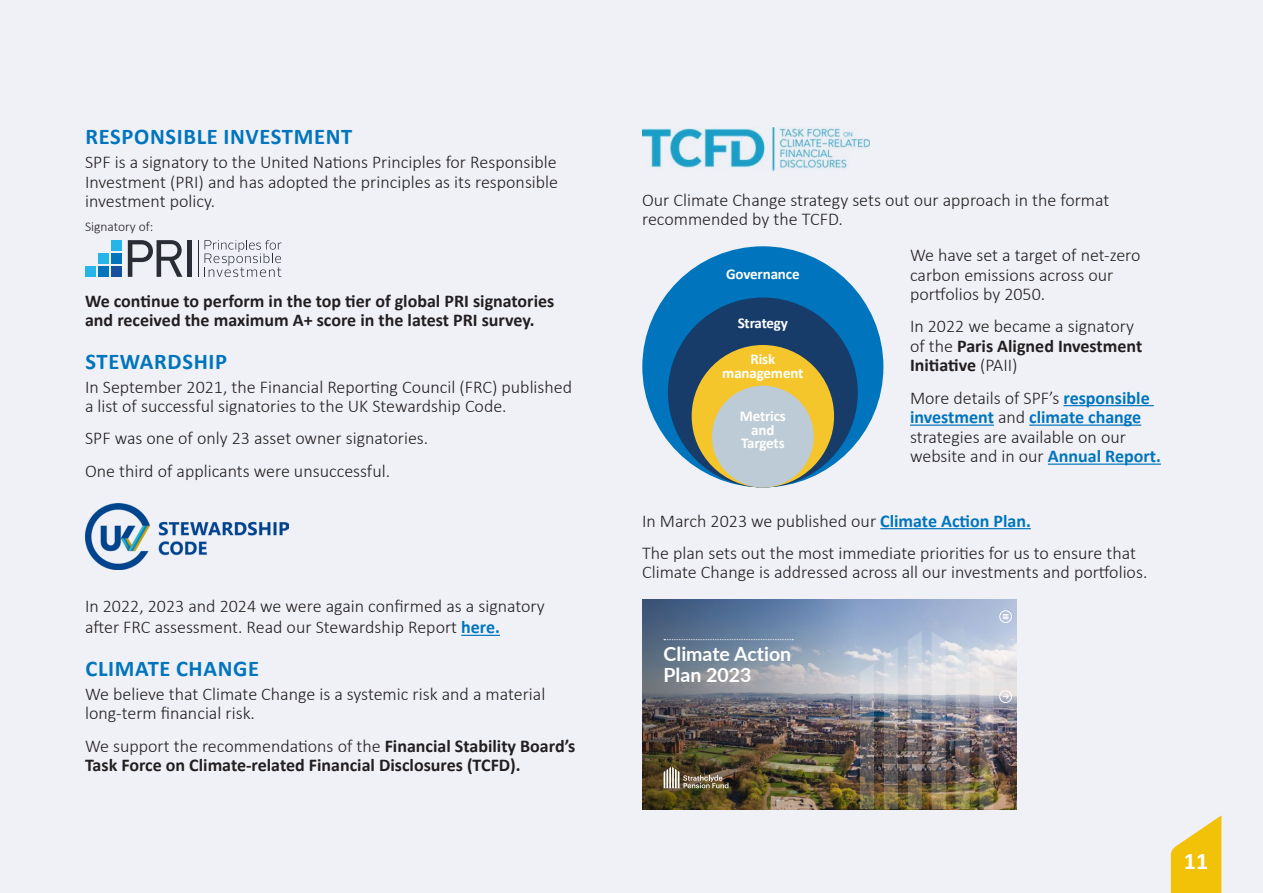
<style>
.page{position:relative;width:1263px;height:893px;background:#f0f1f7}
.page>*{position:absolute;margin:0;border:0;box-sizing:border-box;transform-origin:0 0}
.t1{font:700 24px "Calibri";color:#fff}
.t2{font:700 22.5px "Calibri";letter-spacing:.03em;color:#0075bd}
.t3{font:700 19.5px/21.1px "Lato";color:#fff}
.t4{font:300 18px/19.5px "Calibri";color:#231f20}
.t5{font:700 18px/19.5px "Calibri";color:#231f20}
.t6{font:700 15px/13.5px "Calibri";letter-spacing:-.01em;color:#fff;text-align:center}
.t7{font:300 13.5px "Calibri";color:#231f20}
.s1{font-weight:700;color:#0075bd}
.s2{font-weight:300}
.s3{font-weight:700}
</style>
<div class="page">
<hr style="left:461px;top:635px;width:39px;height:1px;background:#0075bd">
<hr style="left:1063px;top:405px;width:91px;height:1px;background:#0075bd">
<hr style="left:910px;top:425px;width:84px;height:1px;background:#0075bd">
<hr style="left:1029px;top:425px;width:112px;height:1px;background:#0075bd">
<hr style="left:1048px;top:464px;width:113px;height:1px;background:#0075bd">
<hr style="left:880px;top:528px;width:151px;height:1px;background:#0075bd">
<svg style="left:1171px;top:815px;width:50px;height:78px"></svg>
<div style="left:111px;top:240px;width:11px;height:11px;background:#26b5e8"></div>
<div style="left:111px;top:253px;width:11px;height:11px;background:#0075bd"></div>
<div style="left:111px;top:266px;width:11px;height:11px;background:#15509e"></div>
<div style="left:98px;top:253px;width:11px;height:11px;background:#26b5e8"></div>
<div style="left:98px;top:266px;width:11px;height:11px;background:#0075bd"></div>
<div style="left:85px;top:266px;width:10px;height:11px;background:#26b5e8"></div>
<svg style="left:128px;top:240px;width:54px;height:37px"></svg>
<div style="left:187px;top:240px;width:5px;height:37px;background:#2a2d35"></div>
<hr style="left:198px;top:240px;width:1px;height:37px;background:#2a2d35">
<svg style="left:204px;top:240px;width:78px;height:37px"></svg>
<img style="left:642px;top:128px;width:227px;height:42px">
<div style="left:642px;top:246px;width:241px;height:241px;background:#0075bd;border-radius:50%"></div>
<div style="left:668px;top:298px;width:190px;height:189px;background:#173c6a;border-radius:50%"></div>
<div style="left:692px;top:345px;width:142px;height:142px;background:#f5c62c;border-radius:50%"></div>
<div style="left:712px;top:386px;width:102px;height:101px;background:#bccbd5;border-radius:50%"></div>
<img style="left:860px;top:599px;width:157px;height:211px">
<img style="left:642px;top:599px;width:218px;height:211px">
<svg style="left:664px;top:767px;width:64px;height:21px"></svg>
<img style="left:979px;top:663px;width:14px;height:146px">
<img style="left:955px;top:647px;width:15px;height:162px">
<svg style="left:932px;top:631px;width:14px;height:178px;background:#a7a2a1"></svg>
<svg style="left:908px;top:631px;width:14px;height:178px;background:#9e9b9c"></svg>
<svg style="left:884px;top:647px;width:14px;height:162px;background:#979391"></svg>
<svg style="left:860px;top:663px;width:14px;height:146px;background:#8a8785"></svg>
<svg style="left:664px;top:639px;width:129px;height:1px"></svg>
<div style="left:1000px;top:611px;width:11px;height:11px;border:1px solid #fff;border-radius:50%"></div>
<svg style="left:1003px;top:614px;width:5px;height:5px"></svg>
<div style="left:1000px;top:691px;width:11px;height:11px;border:1px solid #fff;border-radius:50%"></div>
<svg style="left:1003px;top:694px;width:6px;height:5px"></svg>
<img style="left:85px;top:503px;width:203px;height:66px">
<p class="t2" style="left:85px;top:121px;width:268px">RESPONSIBLE INVESTMENT</p>
<p class="t4" style="left:85px;top:152px;width:475px;text-align:justify">SPF is a signatory to the United Nations Principles for Responsible Investment (PRI) and has adopted the principles as its responsible investment policy.</p>
<p class="t7" style="left:85px;top:218px;width:70px">Signatory of:</p>
<p class="t5" style="left:85px;top:291px;width:471px">We continue to perform in the top tier of global PRI signatories and received the maximum A+ score in the latest PRI survey.</p>
<p class="t2" style="left:85px;top:345px;width:143px">STEWARDSHIP</p>
<p class="t4" style="left:85px;top:377px;width:489px">In September 2021, the Financial Reporting Council (FRC) published a list of successful signatories to the UK Stewardship Code.</p>
<p class="t4" style="left:85px;top:422px;width:345px;line-height:32.2px">SPF was one of only 23 asset owner signatories.<br>One third of applicants were unsuccessful.</p>
<p class="t4" style="left:85px;top:596px;width:461px;line-height:21px">In 2022, 2023 and 2024 we were again confirmed as a signatory after FRC assessment. Read our Stewardship Report <span class="s1">here.</span></p>
<p class="t2" style="left:85px;top:653px;width:175px">CLIMATE CHANGE</p>
<p class="t4" style="left:85px;top:684px;width:462px">We believe that Climate Change is a systemic risk and a material long-term financial risk.</p>
<p class="t5" style="left:85px;top:735px;width:492px"><span class="s2">We support the recommendations of the</span> Financial Stability Board’s<br>Task Force on Climate-related Financial Disclosures (TCFD).</p>
<p class="t4" style="left:642px;top:190px;width:469px">Our Climate Change strategy sets out our approach in the format recommended by the TCFD.</p>
<p class="t4" style="left:910px;top:245px;width:232px">We have set a target of net-zero carbon emissions across our portfolios by 2050.</p>
<p class="t4" style="left:910px;top:316px;width:234px">In 2022 we became a signatory of the <span class="s3">Paris Aligned Investment<br>Initiative</span> (PAII)</p>
<p class="t4" style="left:910px;top:388px;width:252px">More details of SPF’s <span class="s1">responsible investment</span> and <span class="s1">climate change </span>strategies are available on our website and in our <span class="s1">Annual Report.</span></p>
<p class="t6" style="left:726px;top:267px;width:75px">Governance</p>
<p class="t6" style="left:738px;top:316px;width:52px">Strategy</p>
<p class="t6" style="left:722px;top:352px;width:83px">Risk management</p>
<p class="t6" style="left:740px;top:409px;width:48px">Metrics and<br>Targets</p>
<p class="t4" style="left:642px;top:504px;width:495px;line-height:32.2px">In March 2023 we published our <span class="s1">Climate Action Plan.<br></span>The plan sets out the most immediate priorities for us to ensure that</p>
<p class="t4" style="left:642px;top:562px;width:507px">Climate Change is addressed across all our investments and portfolios.</p>
<p class="t3" style="left:664px;top:643px;width:129px">Climate Action<br>Plan 2023</p>
<h1 class="t1" style="left:1184px;top:844px;width:26px">11</h1>
</div>
